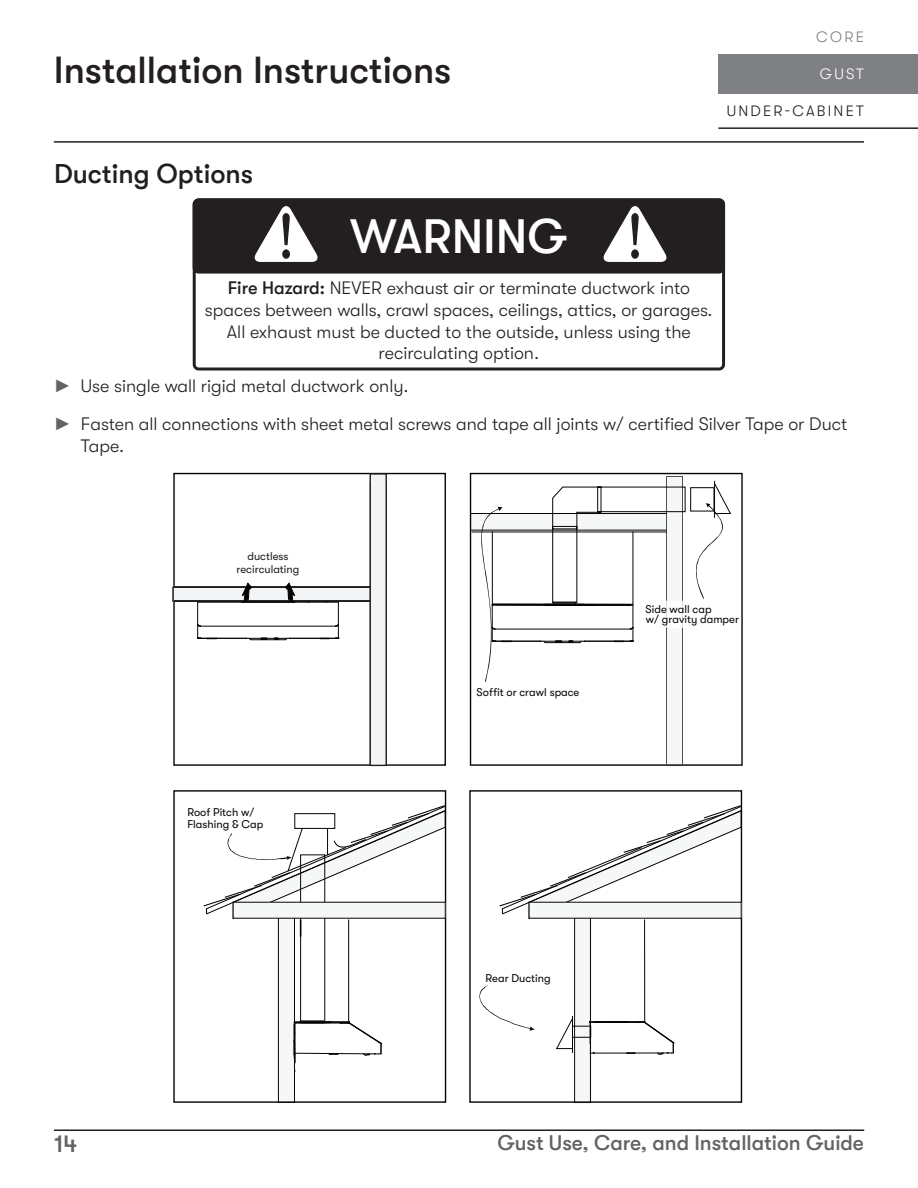
<style>
.page{position:relative;width:918px;height:1188px;background:#fff}
.page>*{position:absolute;margin:0;border:0;box-sizing:border-box;transform-origin:0 0}
.t1{font:500 48px "GT Walsheim";color:#fff}
.t2{font:500 37.5px "GT Walsheim";color:#231f20}
.t3{font:500 27px "GT Walsheim";color:#231f20}
.t4{font:500 24px "GT Walsheim";color:#636366}
.t5{font:500 21px "GT Walsheim";color:#636366}
.t6{font:300 18px/21.6px "GT Walsheim";color:#231f20}
.t7{font:300 15px "GT Walsheim";letter-spacing:.15em;color:#231f20}
.t8{font:300 15px "GT Walsheim";color:#fff}
.t9{font:300 15px "GT Walsheim";color:#7e8083}
.t10{font:11.25px/12.5px "GT Walsheim";color:#040503}
.t11{font:11.25px/13.5px "GT Walsheim";color:#211d1e;text-align:center}
.s1{font-weight:500}
</style>
<div class="page">
<hr style="left:54px;top:141px;width:810px;height:2px;background:#231f20">
<hr style="left:54px;top:1130px;width:810px;height:1px;background:#231f20">
<div style="left:718px;top:54px;width:200px;height:40px;background:#7e8083"></div>
<hr style="left:718px;top:127px;width:200px;height:2px;background:#231f20">
<div style="left:193px;top:199px;width:532px;height:75px;background:#231f20;border-radius:6px"></div>
<svg style="left:254px;top:206px;width:64px;height:56px"></svg>
<svg style="left:603px;top:206px;width:64px;height:56px"></svg>
<div style="left:193px;top:199px;width:532px;height:172px;border:3px solid #231f20;border-radius:4px"></div>
<hr style="left:572px;top:1016px;width:1px;height:37px;background:#040503">
<svg style="left:173px;top:472px;width:274px;height:631px"></svg>
<svg style="left:470px;top:473px;width:273px;height:293px"></svg>
<hr style="left:472px;top:532px;width:195px;height:1px;background:#040503">
<svg style="left:202px;top:804px;width:245px;height:132px"></svg>
<div style="left:576px;top:919px;width:16px;height:184px;background:#f6f8f8"></div>
<div style="left:574px;top:917px;width:17px;height:186px;border:1px solid #040503"></div>
<div style="left:572px;top:1026px;width:19px;height:12px;border:1px solid #040503"></div>
<div style="left:469px;top:790px;width:273px;height:313px;border:1px solid #040503"></div>
<svg style="left:479px;top:985px;width:55px;height:46px"></svg>
<hr style="left:348px;top:919px;width:1px;height:105px;background:#040503">
<hr style="left:644px;top:919px;width:1px;height:103px;background:#040503">
<svg style="left:661px;top:476px;width:66px;height:290px"></svg>
<hr style="left:174px;top:601px;width:202px;height:1px;background:#211d1e">
<hr style="left:174px;top:587px;width:202px;height:1px;background:#211d1e">
<svg style="left:175px;top:481px;width:195px;height:284px"></svg>
<div style="left:370px;top:474px;width:16px;height:291px;background:#f3f4f5"></div>
<div style="left:370px;top:473px;width:17px;height:293px;border:1px solid #231f20"></div>
<svg style="left:499px;top:804px;width:244px;height:115px"></svg>
<hr style="left:251px;top:639px;width:34px;height:1px;background:#040503">
<svg style="left:246px;top:637px;width:6px;height:4px"></svg>
<svg style="left:260px;top:637px;width:30px;height:4px"></svg>
<svg style="left:241px;top:583px;width:55px;height:19px"></svg>
<div style="left:200px;top:638px;width:136px;height:1px;border:1px solid #040503"></div>
<hr style="left:198px;top:602px;width:140px;height:1px;background:#040503">
<svg style="left:319px;top:601px;width:26px;height:39px"></svg>
<svg style="left:192px;top:601px;width:25px;height:39px"></svg>
<hr style="left:200px;top:626px;width:136px;height:1px;background:#040503">
<svg style="left:477px;top:507px;width:157px;height:175px"></svg>
<hr style="left:495px;top:629px;width:135px;height:1px;background:#040503">
<svg style="left:589px;top:1021px;width:86px;height:34px"></svg>
<svg style="left:293px;top:1021px;width:89px;height:51px"></svg>
<h2 class="t2" style="left:54px;top:49px;width:399px">Installation Instructions</h2>
<p class="t9" style="left:816px;top:31px;width:49px">CORE</p>
<p class="t8" style="left:820px;top:68px;width:46px">GUST</p>
<p class="t7" style="left:727px;top:105px;width:139px">UNDER-CABINET</p>
<h3 class="t3" style="left:54px;top:158px;width:201px">Ducting Options</h3>
<h1 class="t1" style="left:350px;top:210px;width:219px">WARNING</h1>
<p class="t6" style="left:205px;top:279px;width:509px;text-align:center"><span class="s1">Fire Hazard:</span> NEVER exhaust air or terminate ductwork into spaces between walls, crawl spaces, ceilings, attics, or garages.<br>All exhaust must be ducted to the outside, unless using the recirculating option.</p>
<p class="t6" style="left:81px;top:369px;width:768px;line-height:37.8px">Use single wall rigid metal ductwork only.<br>Fasten all connections with sheet metal screws and tape all joints w/ certified Silver Tape or Duct</p>
<p class="t6" style="left:81px;top:437px;width:45px">Tape.</p>
<p class="t11" style="left:236px;top:550px;width:64px">ductless recirculating</p>
<p class="t10" style="left:187px;top:807px;width:78px">Roof Pitch w/<br>Flashing &amp; Cap</p>
<p class="t10" style="left:477px;top:687px;width:104px">Soffit or crawl space</p>
<p class="t10" style="left:646px;top:605px;width:95px;line-height:10.2px">Side wall cap<br>w/ gravity damper</p>
<p class="t10" style="left:486px;top:973px;width:67px">Rear Ducting</p>
<h3 class="t4" style="left:54px;top:1131px;width:25px">14</h3>
<p class="t5" style="left:497px;top:1131px;width:368px">Gust Use, Care, and Installation Guide</p>
</div>
